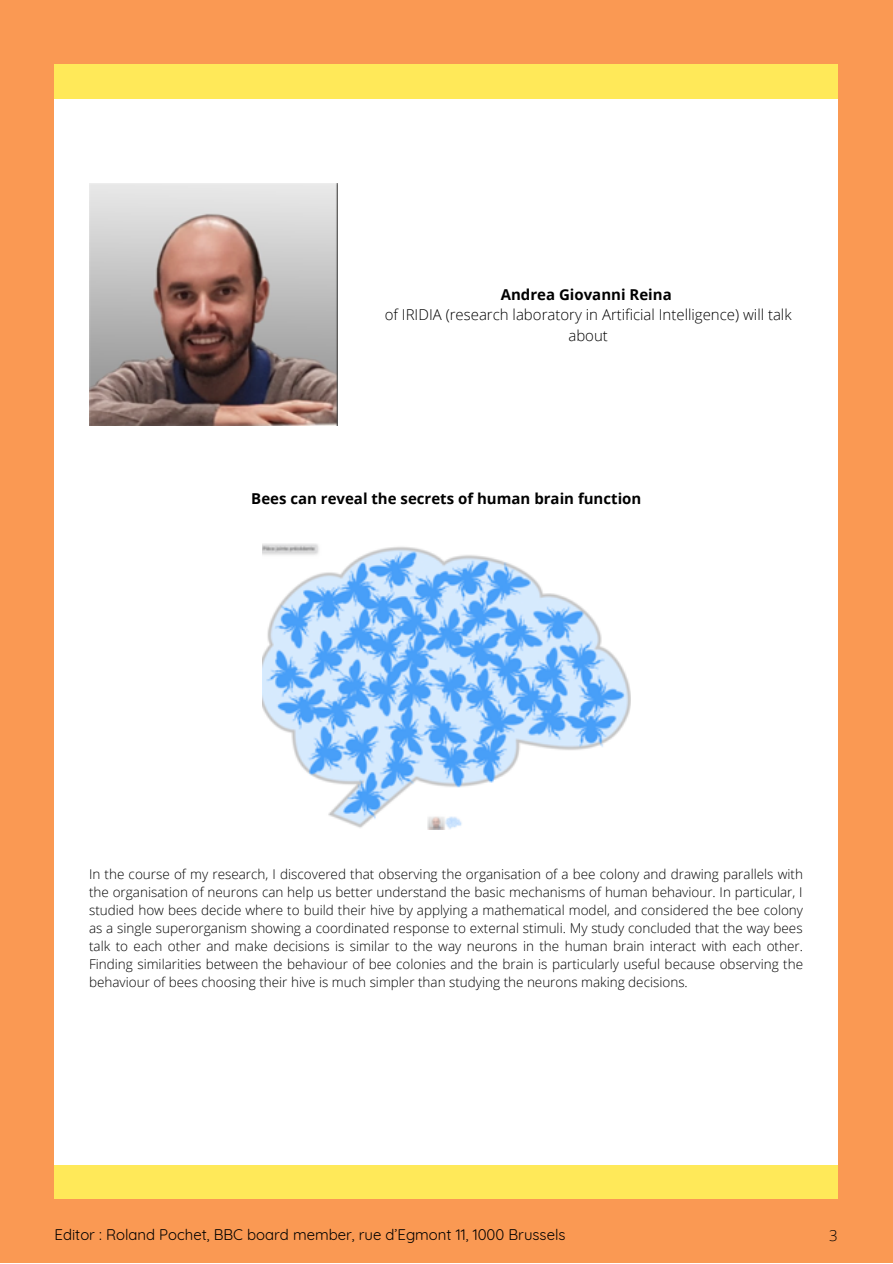
<style>
.page{position:relative;width:893px;height:1264px;background:#fff}
.page>*{position:absolute;margin:0;border:0;box-sizing:border-box;transform-origin:0 0}
.t1{font:300 15px/20.2px "Open Sans";color:#000;text-align:center}
.t2{font:700 15px "Open Sans";color:#000}
.t3{font:15px "Quicksand";color:#000}
.t4{font:300 13.5px/18px "Open Sans";color:#000;text-align:justify}
</style>
<div class="page">
<div style="left:0;top:0;width:892px;height:1262px;background:#fa9953"></div>
<div style="left:55px;top:77px;width:782px;height:1108px;background:#fff"></div>
<div style="left:55px;top:1165px;width:782px;height:33px;background:#ffe959"></div>
<div style="left:55px;top:64px;width:782px;height:34px;background:#ffe959"></div>
<img style="left:89px;top:184px;width:248px;height:241px">
<img style="left:262px;top:544px;width:368px;height:285px">
<p class="t2" style="left:500px;top:284px;width:172px">Andrea Giovanni Reina</p>
<p class="t1" style="left:385px;top:304px;width:408px">of IRIDIA (research laboratory in Artificial Intelligence) will talk about</p>
<p class="t2" style="left:251px;top:488px;width:391px">Bees can reveal the secrets of human brain function</p>
<p class="t4" style="left:89px;top:864px;width:715px">In the course of my research, I discovered that observing the organisation of a bee colony and drawing parallels with the organisation of neurons can help us better understand the basic mechanisms of human behaviour. In particular, I studied how bees decide where to build their hive by applying a mathematical model, and considered the bee colony as a single superorganism showing a coordinated response to external stimuli. My study concluded that the way bees talk to each other and make decisions is similar to the way neurons in the human brain interact with each other.<br>Finding similarities between the behaviour of bee colonies and the brain is particularly useful because observing the behaviour of bees choosing their hive is much simpler than studying the neurons making decisions.</p>
<p class="t3" style="left:55px;top:1224px;width:512px">Editor : Roland Pochet, BBC board member, rue d’Egmont 11, 1000 Brussels</p>
<p class="t1" style="left:829px;top:1224px;width:10px">3</p>
</div>
